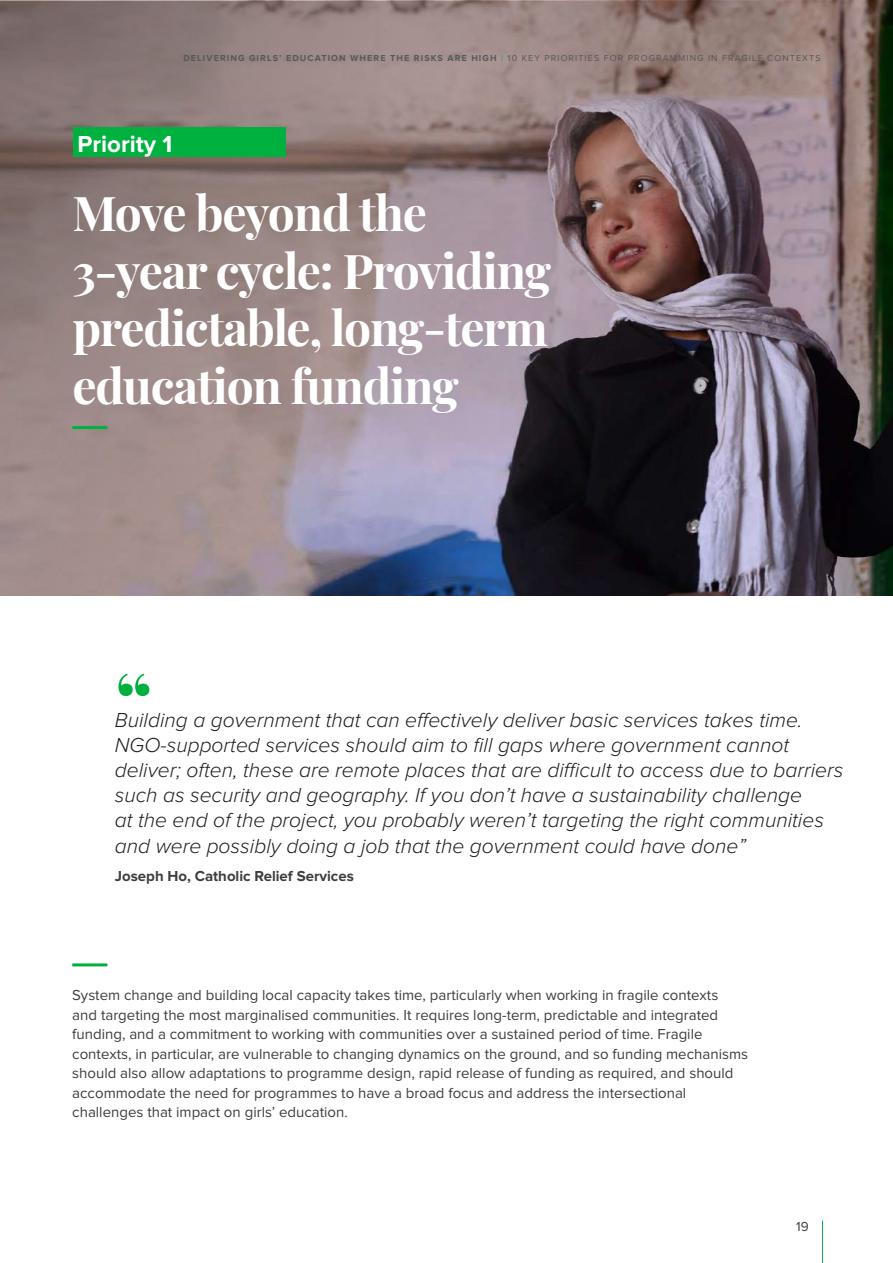
<style>
.page{position:relative;width:893px;height:1263px;background:#fff}
.page>*{position:absolute;margin:0;border:0;box-sizing:border-box;transform-origin:0 0}
.t1{font:700 81.15px "Playfair Display";color:#00b140}
.t2{font:700 48px/57.6px "Playfair Display";letter-spacing:-.025em;color:#fff}
.t3{font:700 24px "Proxima Nova";color:#fff}
.t4{font:italic 300 21px/25.2px "Proxima Nova";color:#231f20}
.t5{font:15px/19.5px "Proxima Nova";color:#3e3e3f}
.t6{font:700 15px "Proxima Nova";color:#3e3e3f}
.t7{font:13.5px "Proxima Nova";color:#3e3e3f}
.t8{font:9px "Proxima Nova";letter-spacing:.12em;color:#57585a}
.s1{font-weight:700}
.s2{color:#00b140}
</style>
<div class="page">
<svg style="left:0;top:1px;width:893px;height:594px;background:#817277"></svg>
<hr style="left:822px;top:1220px;width:1px;height:43px;background:#00b140">
<hr style="left:72px;top:426px;width:35px;height:3px;background:#00b140">
<div style="left:73px;top:128px;width:213px;height:29px;background:#00b140"></div>
<hr style="left:72px;top:963px;width:35px;height:3px;background:#00b140">
<p class="t8" style="left:183px;top:54px;width:639px"><span class="s1">DELIVERING GIRLS’ EDUCATION WHERE THE RISKS ARE HIGH</span> <span class="s2">|</span> 10 KEY PRIORITIES FOR PROGRAMMING IN FRAGILE CONTEXTS</p>
<h3 class="t3" style="left:78px;top:133px;width:96px">Priority 1</h3>
<h2 class="t2" style="left:72px;top:180px;width:480px">Move beyond the<br>3-year cycle: Providing predictable, long-term education funding</h2>
<h1 class="t1" style="left:115px;top:638px;width:39px">“</h1>
<p class="t4" style="left:115px;top:708px;width:730px">Building a government that can effectively deliver basic services takes time.<br>NGO-supported services should aim to fill gaps where government cannot deliver; often, these are remote places that are difficult to access due to barriers such as security and geography. If you don’t have a sustainability challenge<br>at the end of the project, you probably weren’t targeting the right communities and were possibly doing a job that the government could have done”</p>
<p class="t6" style="left:115px;top:869px;width:240px">Joseph Ho, Catholic Relief Services</p>
<p class="t5" style="left:72px;top:986px;width:677px">System change and building local capacity takes time, particularly when working in fragile contexts<br>and targeting the most marginalised communities. It requires long-term, predictable and integrated funding, and a commitment to working with communities over a sustained period of time. Fragile contexts, in particular, are vulnerable to changing dynamics on the ground, and so funding mechanisms should also allow adaptations to programme design, rapid release of funding as required, and should accommodate the need for programmes to have a broad focus and address the intersectional challenges that impact on girls’ education.</p>
<p class="t7" style="left:796px;top:1220px;width:14px">19</p>
</div>
